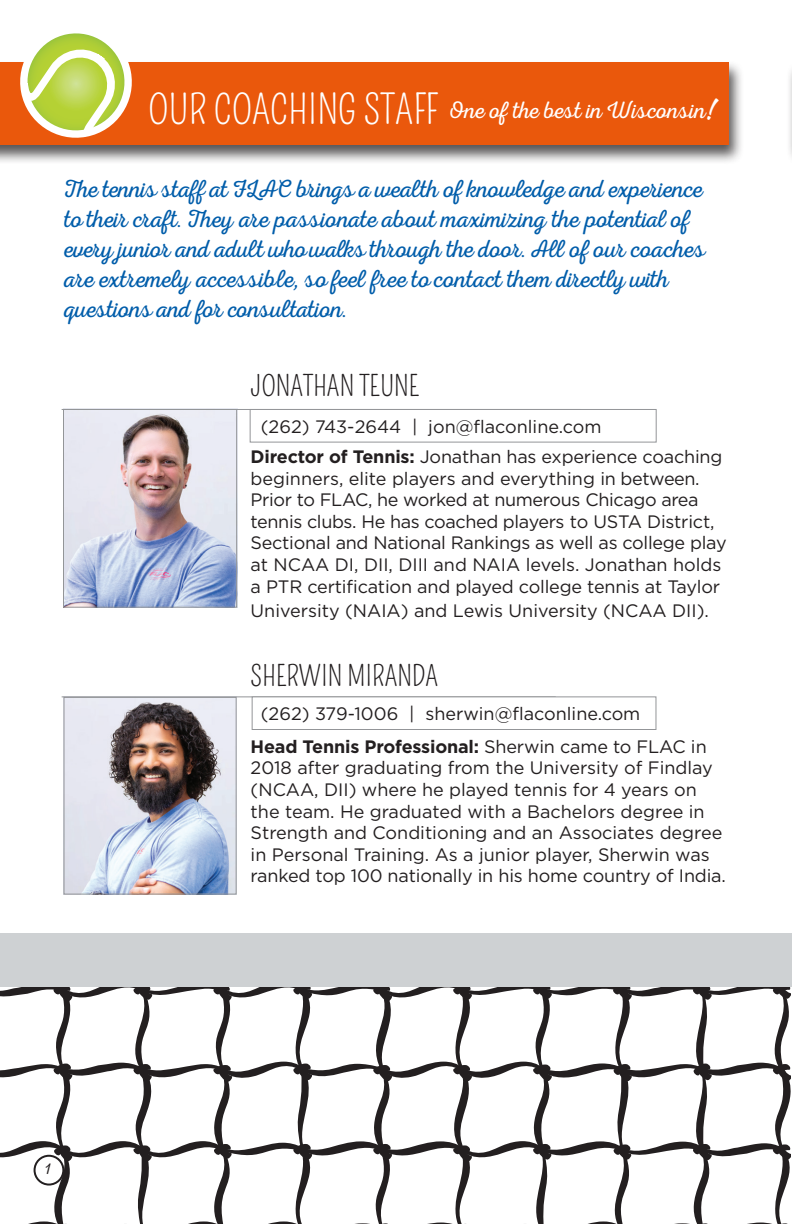
<style>
.page{position:relative;width:792px;height:1224px;background:#fff}
.page>*{position:absolute;margin:0;border:0;box-sizing:border-box;transform-origin:0 0}
.t1{font:40px "Pompiere";color:#fff}
.t2{font:28px "Pompiere";color:#231f20}
.t3{font:25px/30px "Nexa Rust Script L 0";color:#005daa}
.t4{font:24px "Nexa Rust Script L 0";letter-spacing:.005em;color:#fff}
.t5{font:18px/21.6px "Gotham";letter-spacing:-.005em;color:#231f20}
.t6{font:16px "Nexa Rust Script L 0";color:#231f20}
.s1{font-family:"Kaushan Script";font-size:25px}
.s2{font-weight:700}
</style>
<div class="page">
<div style="left:786px;top:61px;width:6px;height:105px;background:#f8f7f8"></div>
<hr style="left:791px;top:63px;width:1px;height:83px;background:#ea580c">
<div style="left:0;top:60px;width:745px;height:105px;background:#231f20;opacity:.75"></div>
<div style="left:0;top:62px;width:729px;height:83px;background:#ea580c"></div>
<svg style="left:16px;top:33px;width:125px;height:114px"></svg>
<svg style="left:0;top:986px;width:791px;height:238px"></svg>
<div style="left:0;top:933px;width:792px;height:53px;background:#ced1d3"></div>
<div style="left:35px;top:1156px;width:28px;height:29px;background:#fff;border-radius:50%"></div>
<div style="left:34px;top:1155px;width:30px;height:31px;border:2px solid #231f20;border-radius:50%"></div>
<img style="left:65px;top:699px;width:170px;height:194px">
<div style="left:63px;top:697px;width:174px;height:198px;border:1px solid #939598"></div>
<img style="left:65px;top:411px;width:170px;height:195px">
<div style="left:63px;top:409px;width:174px;height:199px;border:1px solid #939598"></div>
<hr style="left:62px;top:696px;width:494px;height:1px;background:#939598">
<hr style="left:62px;top:409px;width:518px;height:1px;background:#939598">
<div style="left:250px;top:409px;width:407px;height:34px;background:#fff;border:1px solid #939598"></div>
<div style="left:252px;top:696px;width:404px;height:34px;background:#fff;border:1px solid #939598"></div>
<p class="t1" style="left:148px;top:86px;width:291px">OUR COACHING STAFF</p>
<p class="t4" style="left:449px;top:97px;width:265px">One of the best in Wisconsin<span class="s1">!</span></p>
<p class="t3" style="left:64px;top:177px;width:642px">The tennis staff at FLAC brings a wealth of knowledge and experience to their craft. They are passionate about maximizing the potential of every junior and adult who walks through the door. All of our coaches are extremely accessible, so feel free to contact them directly with questions and for consultation.</p>
<p class="t2" style="left:251px;top:370px;width:170px">JONATHAN TEUNE</p>
<p class="t5" style="left:261px;top:415px;width:342px">(262) 743-2644 | jon@flaconline.com</p>
<p class="t5" style="left:251px;top:445px;width:478px"><span class="s2">Director of Tennis:</span> Jonathan has experience coaching beginners, elite players and everything in between.<br>Prior to FLAC, he worked at numerous Chicago area tennis clubs. He has coached players to USTA District, Sectional and National Rankings as well as college play at NCAA DI, DII, DIII and NAIA levels. Jonathan holds a PTR certification and played college tennis at Taylor</p>
<p class="t5" style="left:251px;top:599px;width:460px">University (NAIA) and Lewis University (NCAA DII).</p>
<p class="t2" style="left:251px;top:660px;width:189px">SHERWIN MIRANDA</p>
<p class="t5" style="left:261px;top:702px;width:381px">(262) 379-1006 | sherwin@flaconline.com</p>
<p class="t5" style="left:251px;top:735px;width:477px"><span class="s2">Head Tennis Professional:</span> Sherwin came to FLAC in 2018 after graduating from the University of Findlay (NCAA, DII) where he played tennis for 4 years on the team. He graduated with a Bachelors degree in Strength and Conditioning and an Associates degree in Personal Training. As a junior player, Sherwin was ranked top 100 nationally in his home country of India.</p>
<p class="t6" style="left:45px;top:1160px;width:7px">1</p>
</div>
